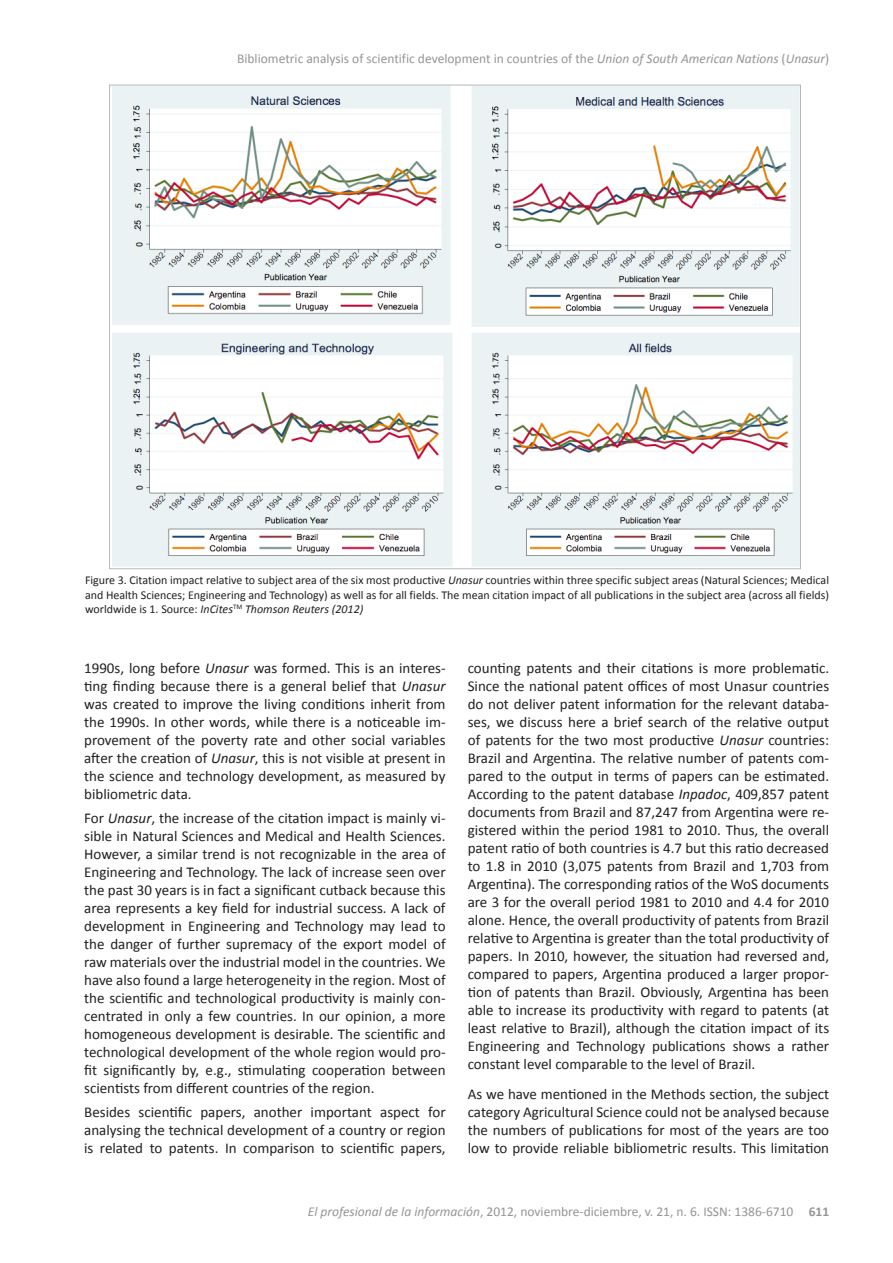
<style>
.page{position:relative;width:893px;height:1263px;background:#fff}
.page>*{position:absolute;margin:0;border:0;box-sizing:border-box;transform-origin:0 0}
._0_TEXTO{font:15px/18px "Calibri";color:#231f20;text-align:justify}
.t1{font:13.5px "Calibri";color:#939598}
._09_Figuras_pie{font:12px/14.4px "Calibri";color:#231f20;text-align:justify}
.s1{font-style:italic}
.s2{font-weight:700}
</style>
<div class="page">
<img style="left:112px;top:87px;width:687px;height:480px">
<p class="t1" style="left:237px;top:50px;width:594px">Bibliometric analysis of scientific development in countries of the <span class="s1">Union of South American Nations</span> (<span class="s1">Unasur</span>)</p>
<p class="_09_Figuras_pie" style="left:85px;top:573px;width:745px">Figure 3. Citation impact relative to subject area of the six most productive <span class="s1">Unasur</span> countries within three specific subject areas (Natural Sciences; Medical and Health Sciences; Engineering and Technology) as well as for all fields. The mean citation impact of all publications in the subject area (across all fields) worldwide is 1. Source: <span class="s1">InCites</span><sup>TM</sup> <span class="s1">Thomson Reuters (2012)</span></p>
<p class="_0_TEXTO" style="left:84px;top:659px;width:363px">1990s, long before <span class="s1">Unasur</span> was formed. This is an interes&shy;ting finding because there is a general belief that <span class="s1">Unasur </span>was created to improve the living conditions inherit from the 1990s. In other words, while there is a noticeable im&shy;provement of the poverty rate and other social variables after the creation of <span class="s1">Unasur</span>, this is not visible at present in the science and technology development, as measured by bibliometric data.</p>
<p class="_0_TEXTO" style="left:84px;top:809px;width:363px">For <span class="s1">Unasur</span>, the increase of the citation impact is mainly vi&shy;sible in Natural Sciences and Medical and Health Sciences.<br>However, a similar trend is not recognizable in the area of Engineering and Technology. The lack of increase seen over the past 30 years is in fact a significant cutback because this area represents a key field for industrial success. A lack of development in Engineering and Technology may lead to the danger of further supremacy of the export model of raw materials over the industrial model in the countries. We have also found a large heterogeneity in the region. Most of the scientific and technological productivity is mainly con&shy;centrated in only a few countries. In our opinion, a more homogeneous development is desirable. The scientific and technological development of the whole region would pro&shy;fit significantly by, e.g., stimulating cooperation between scientists from different countries of the region.</p>
<p class="_0_TEXTO" style="left:84px;top:1103px;width:363px">Besides scientific papers, another important aspect for analysing the technical development of a country or region is related to patents. In comparison to scientific papers,</p>
<p class="_0_TEXTO" style="left:468px;top:659px;width:363px">counting patents and their citations is more problematic.<br>Since the national patent offices of most Unasur countries do not deliver patent information for the relevant databa&shy;ses, we discuss here a brief search of the relative output of patents for the two most productive <span class="s1">Unasur</span> countries:<br>Brazil and Argentina. The relative number of patents com&shy;pared to the output in terms of papers can be estimated.<br>According to the patent database <span class="s1">Inpadoc</span>, 409,857 patent documents from Brazil and 87,247 from Argentina were re&shy;gistered within the period 1981 to 2010. Thus, the overall patent ratio of both countries is 4.7 but this ratio decreased to 1.8 in 2010 (3,075 patents from Brazil and 1,703 from Argentina). The corresponding ratios of the WoS documents are 3 for the overall period 1981 to 2010 and 4.4 for 2010 alone. Hence, the overall productivity of patents from Brazil relative to Argentina is greater than the total productivity of papers. In 2010, however, the situation had reversed and, compared to papers, Argentina produced a larger propor&shy;tion of patents than Brazil. Obviously, Argentina has been able to increase its productivity with regard to patents (at least relative to Brazil), although the citation impact of its Engineering and Technology publications shows a rather constant level comparable to the level of Brazil.</p>
<p class="_0_TEXTO" style="left:468px;top:1085px;width:363px">As we have mentioned in the Methods section, the subject category Agricultural Science could not be analysed because the numbers of publications for most of the years are too low to provide reliable bibliometric results. This limitation</p>
<p class="t1" style="left:308px;top:1203px;width:523px"><span class="s1">El profesional de la información</span>, 2012, noviembre-diciembre, v. 21, n. 6. ISSN: 1386-6710 <span class="s2">611</span></p>
</div>
